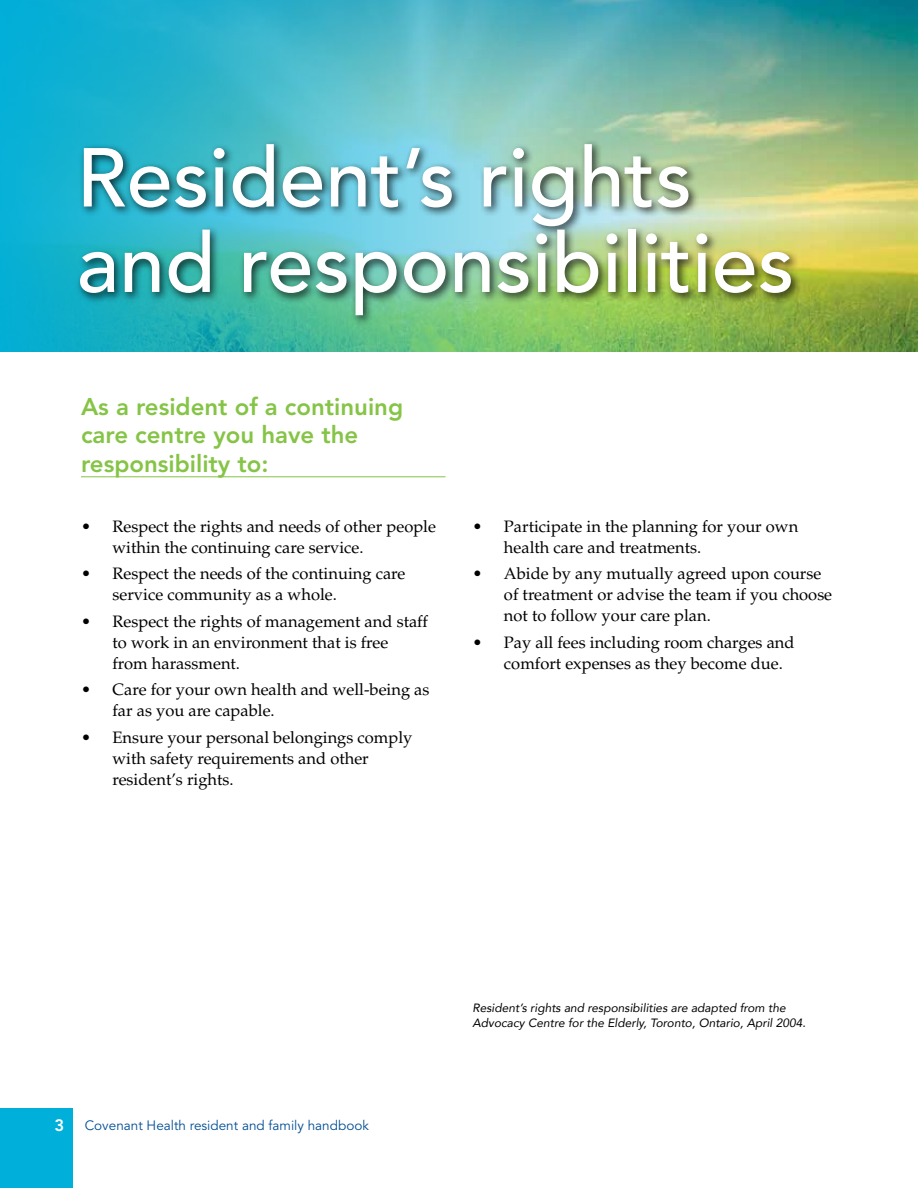
<style>
.page{position:relative;width:918px;height:1188px;background:#fff}
.page>*{position:absolute;margin:0;border:0;box-sizing:border-box;transform-origin:0 0}
.t1{font:500 82.5px/85.5px "Avenir LT Std";color:#fff}
.t2{font:800 24px/28.8px "Avenir LT Std";color:#85c446}
.t3{font:16.5px/21px "Palatino LT Std";color:#000}
.t4{font:13.5px "Avenir LT Std";color:#004e95}
.t5{font:italic 12px/15px "Avenir";color:#000}
.s1{font-weight:800;font-size:16.5px;color:#fff}
</style>
<div class="page">
<div style="left:0;top:1109px;width:72px;height:79px;background:#00b0db"></div>
<img style="left:813px;top:0;width:105px;height:352px">
<img style="left:0;top:0;width:813px;height:352px">
<div style="left:75px;top:139px;width:727px;height:188px;background:#000;opacity:.75"></div>
<hr style="left:81px;top:476px;width:365px;height:1px;background:#85c446">
<h1 class="t1" style="left:76px;top:137px;width:719px">Resident’s rights and responsibilities</h1>
<h2 class="t2" style="left:81px;top:392px;width:324px">As a resident of a continuing care centre you have the responsibility to:</h2>
<p class="t3" style="left:112px;top:516px;width:325px;text-indent:-31px">• Respect the rights and needs of other people within the continuing care service.</p>
<p class="t3" style="left:112px;top:564px;width:294px;text-indent:-31px">• Respect the needs of the continuing care service community as a whole.</p>
<p class="t3" style="left:112px;top:611px;width:317px;text-indent:-31px">• Respect the rights of management and staff to work in an environment that is free<br>from harassment.</p>
<p class="t3" style="left:112px;top:679px;width:319px;text-indent:-31px">• Care for your own health and well-being as far as you are capable.</p>
<p class="t3" style="left:112px;top:727px;width:301px;text-indent:-31px">• Ensure your personal belongings comply with safety requirements and other resident’s rights.</p>
<p class="t3" style="left:504px;top:516px;width:296px;text-indent:-31px">• Participate in the planning for your own health care and treatments.</p>
<p class="t3" style="left:504px;top:564px;width:330px;text-indent:-31px">• Abide by any mutually agreed upon course of treatment or advise the team if you choose not to follow your care plan.</p>
<p class="t3" style="left:504px;top:632px;width:292px;text-indent:-31px">• Pay all fees including room charges and comfort expenses as they become due.</p>
<p class="t4" style="left:55px;top:1118px;width:316px"><span class="s1">3</span> Covenant Health resident and family handbook</p>
<p class="t5" style="left:472px;top:1000px;width:335px">Resident’s rights and responsibilities are adapted from the<br>Advocacy Centre for the Elderly, Toronto, Ontario, April 2004.</p>
</div>
